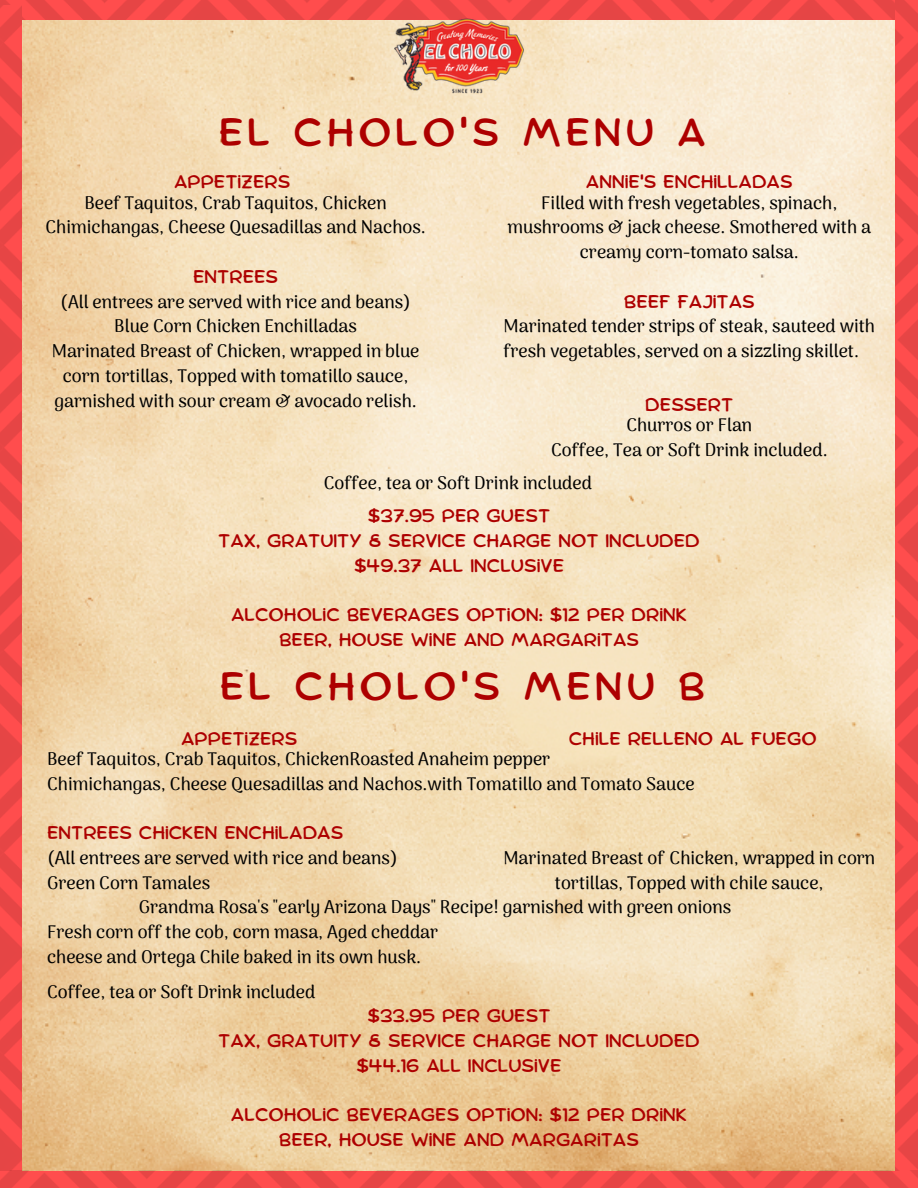
<style>
.page{position:relative;width:918px;height:1188px;background:#fff}
.page>*{position:absolute;margin:0;border:0;box-sizing:border-box;transform-origin:0 0}
.t1{font:38.7px "Comica";letter-spacing:.11em;color:#ad0000}
.t2{font:500 18px/24.8px "Arima Madurai";color:#000;text-align:center}
.t3{font:18px/24.8px "Comica";color:#ad0000;text-align:center}
</style>
<div class="page">
<img style="left:21px;top:20px;width:874px;height:1151px">
<img style="left:0;top:0;width:895px;height:20px">
<img style="left:0;top:5px;width:21px;height:1166px">
<img style="left:895px;top:0;width:23px;height:1171px">
<img style="left:0;top:1171px;width:918px;height:17px">
<img style="left:337px;top:0;width:244px;height:117px">
<p class="t1" style="left:219px;top:115px;width:489px">EL CHOLO'S MENU A</p>
<p class="t3" style="left:174px;top:171px;width:118px">APPETIZERS</p>
<p class="t2" style="left:45px;top:190px;width:382px">Beef Taquitos, Crab Taquitos, Chicken<br>Chimichangas, Cheese Quesadillas and Nachos.</p>
<p class="t3" style="left:193px;top:265px;width:87px">ENTREES</p>
<p class="t2" style="left:60px;top:289px;width:352px">(All entrees are served with rice and beans)<br>Blue Corn Chicken Enchilladas</p>
<p class="t2" style="left:52px;top:338px;width:369px">Marinated Breast of Chicken, wrapped in blue corn tortillas, Topped with tomatillo sauce, garnished with sour cream &amp; avocado relish.</p>
<p class="t3" style="left:586px;top:171px;width:208px">ANNIE'S ENCHILLADAS</p>
<p class="t2" style="left:507px;top:190px;width:365px">Filled with fresh vegetables, spinach, mushrooms &amp; jack cheese. Smothered with a creamy corn-tomato salsa.</p>
<p class="t3" style="left:624px;top:290px;width:133px">BEEF FAJITAS</p>
<p class="t2" style="left:504px;top:314px;width:373px;text-align:left">Marinated tender strips of steak, sauteed with fresh vegetables, served on a sizzling skillet.</p>
<p class="t3" style="left:645px;top:393px;width:90px">DESSERT</p>
<p class="t2" style="left:626px;top:412px;width:127px">Churros or Flan</p>
<p class="t2" style="left:551px;top:437px;width:278px">Coffee, Tea or Soft Drink included.</p>
<p class="t2" style="left:324px;top:471px;width:270px">Coffee, tea or Soft Drink included</p>
<p class="t3" style="left:368px;top:504px;width:184px">$37.95 PER GUEST</p>
<p class="t3" style="left:218px;top:529px;width:483px">TAX, GRATUITY &amp; SERVICE CHARGE NOT INCLUDED</p>
<p class="t3" style="left:354px;top:554px;width:212px">$49.37 ALL INCLUSIVE</p>
<p class="t3" style="left:231px;top:603px;width:458px">ALCOHOLIC BEVERAGES OPTION: $12 PER DRINK<br>BEER, HOUSE WINE AND MARGARITAS</p>
<p class="t1" style="left:220px;top:669px;width:487px">EL CHOLO'S MENU B</p>
<p class="t3" style="left:181px;top:727px;width:118px">APPETIZERS</p>
<p class="t3" style="left:569px;top:727px;width:249px">CHILE RELLENO AL FUEGO</p>
<p class="t2" style="left:47px;top:746px;width:505px">Beef Taquitos, Crab Taquitos, ChickenRoasted Anaheim pepper</p>
<p class="t2" style="left:47px;top:771px;width:649px">Chimichangas, Cheese Quesadillas and Nachos.with Tomatillo and Tomato Sauce</p>
<p class="t3" style="left:47px;top:821px;width:298px">ENTREES CHICKEN ENCHILADAS</p>
<p class="t2" style="left:47px;top:845px;width:352px">(All entrees are served with rice and beans)</p>
<p class="t2" style="left:47px;top:870px;width:165px">Green Corn Tamales</p>
<p class="t2" style="left:139px;top:895px;width:594px">Grandma Rosa's "early Arizona Days" Recipe! garnished with green onions</p>
<p class="t2" style="left:47px;top:920px;width:393px">Fresh corn off the cob, corn masa, Aged cheddar</p>
<p class="t2" style="left:47px;top:944px;width:376px">cheese and Ortega Chile baked in its own husk.</p>
<p class="t2" style="left:47px;top:979px;width:270px">Coffee, tea or Soft Drink included</p>
<p class="t2" style="left:503px;top:845px;width:374px">Marinated Breast of Chicken, wrapped in corn tortillas, Topped with chile sauce,</p>
<p class="t3" style="left:367px;top:1004px;width:185px">$33.95 PER GUEST</p>
<p class="t3" style="left:218px;top:1029px;width:483px">TAX, GRATUITY &amp; SERVICE CHARGE NOT INCLUDED</p>
<p class="t3" style="left:356px;top:1054px;width:207px">$44.16 ALL INCLUSIVE</p>
<p class="t3" style="left:231px;top:1103px;width:458px">ALCOHOLIC BEVERAGES OPTION: $12 PER DRINK<br>BEER, HOUSE WINE AND MARGARITAS</p>
</div>
